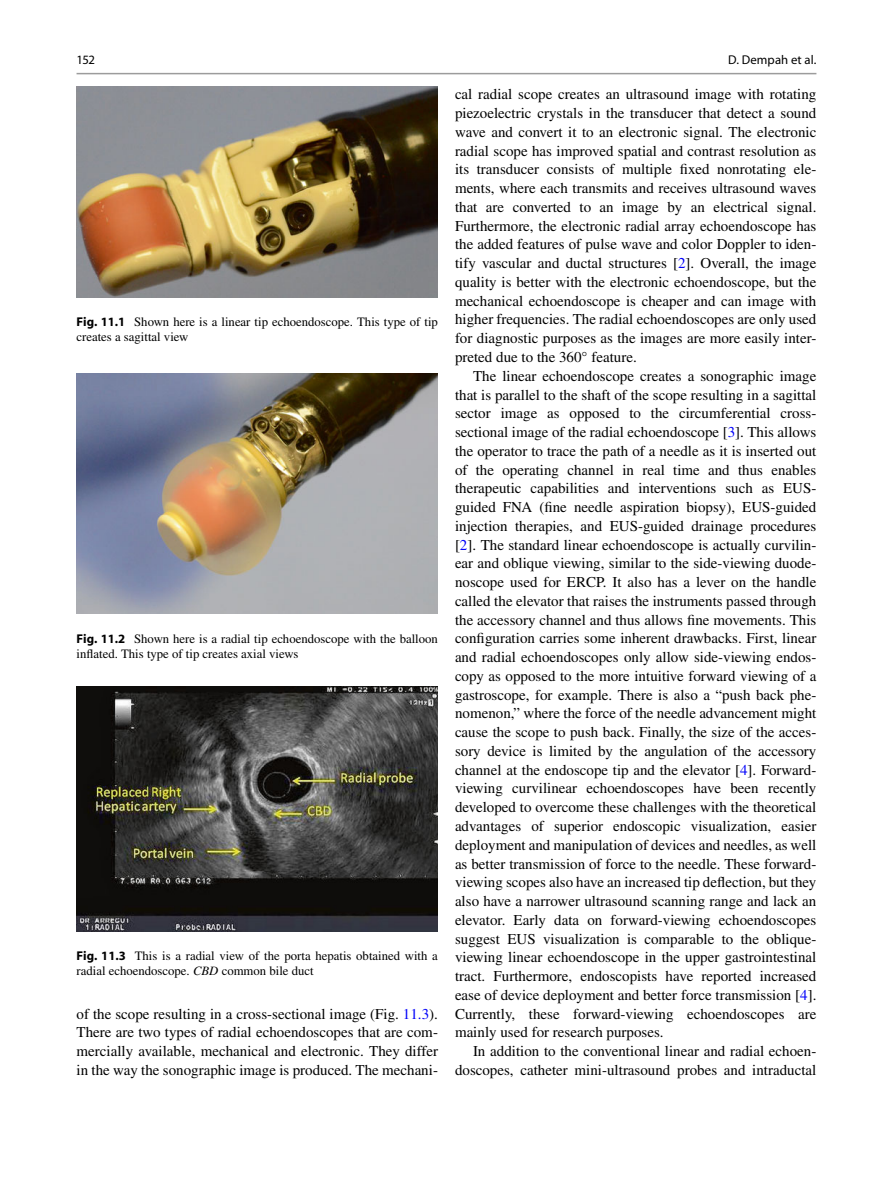
<style>
.page{position:relative;width:893px;height:1187px;background:#fff}
.page>*{position:absolute;margin:0;border:0;box-sizing:border-box;transform-origin:0 0}
.t1{font:15px/18.8px "Times";color:#000;text-align:justify}
.t2{font:12.75px/15px "Times";color:#000}
.t3{font:12.75px "Myriad";letter-spacing:.005em;color:#000}
.s1{font-family:"Myriad";font-weight:700}
.s2{font-style:italic}
.s3{color:#0000fa}
</style>
<div class="page">
<img style="left:77px;top:87px;width:361px;height:210px">
<img style="left:77px;top:374px;width:361px;height:240px">
<img style="left:77px;top:686px;width:361px;height:245px">
<hr style="left:77px;top:73px;width:739px;height:1px;background:#9c9c9c">
<p class="t3" style="left:77px;top:55px;width:20px">152</p>
<p class="t2" style="left:77px;top:316px;width:363px"><span class="s1">Fig. 11.1</span> Shown here is a linear tip echoendoscope. This type of tip creates a sagittal view</p>
<p class="t2" style="left:77px;top:632px;width:363px"><span class="s1">Fig. 11.2</span> Shown here is a radial tip echoendoscope with the balloon inflated. This type of tip creates axial views</p>
<p class="t2" style="left:77px;top:949px;width:363px"><span class="s1">Fig. 11.3</span> This is a radial view of the porta hepatis obtained with a radial echoendoscope. <span class="s2">CBD</span> common bile duct</p>
<p class="t1" style="left:77px;top:1005px;width:363px">of the scope resulting in a cross-sectional image (Fig. <span class="s3">11.3</span> ).<br>There are two types of radial echoendoscopes that are com&shy;mercially available, mechanical and electronic. They differ in the way the sonographic image is produced. The mechani-</p>
<p class="t3" style="left:728px;top:55px;width:90px">D. Dempah et al.</p>
<p class="t1" style="left:455px;top:86px;width:363px">cal radial scope creates an ultrasound image with rotating piezoelectric crystals in the transducer that detect a sound wave and convert it to an electronic signal. The electronic radial scope has improved spatial and contrast resolution as its transducer consists of multiple fixed nonrotating ele&shy;ments, where each transmits and receives ultrasound waves that are converted to an image by an electrical signal.<br>Furthermore, the electronic radial array echoendoscope has the added features of pulse wave and color Doppler to iden&shy;tify vascular and ductal structures [ <span class="s3">2</span> ]. Overall, the image quality is better with the electronic echoendoscope, but the mechanical echoendoscope is cheaper and can image with higher frequencies. The radial echoendoscopes are only used for diagnostic purposes as the images are more easily inter&shy;preted due to the 360° feature.</p>
<p class="t1" style="left:455px;top:368px;width:363px;text-indent:18px">The linear echoendoscope creates a sonographic image that is parallel to the shaft of the scope resulting in a sagittal sector image as opposed to the circumferential cross&shy;sectional image of the radial echoendoscope [ <span class="s3">3</span> ]. This allows the operator to trace the path of a needle as it is inserted out of the operating channel in real time and thus enables therapeutic capabilities and interventions such as EUS&shy;guided FNA (fine needle aspiration biopsy), EUS-guided injection therapies, and EUS-guided drainage procedures [ <span class="s3">2</span> ]. The standard linear echoendoscope is actually curvilin&shy;ear and oblique viewing, similar to the side-viewing duode&shy;noscope used for ERCP. It also has a lever on the handle called the elevator that raises the instruments passed through the accessory channel and thus allows fine movements. This configuration carries some inherent drawbacks. First, linear and radial echoendoscopes only allow side-viewing endos&shy;copy as opposed to the more intuitive forward viewing of a gastroscope, for example. There is also a “push back phe&shy;nomenon,” where the force of the needle advancement might cause the scope to push back. Finally, the size of the acces&shy;sory device is limited by the angulation of the accessory channel at the endoscope tip and the elevator [ <span class="s3">4</span> ]. Forward&shy;viewing curvilinear echoendoscopes have been recently developed to overcome these challenges with the theoretical advantages of superior endoscopic visualization, easier deployment and manipulation of devices and needles, as well as better transmission of force to the needle. These forward&shy;viewing scopes also have an increased tip deflection, but they also have a narrower ultrasound scanning range and lack an elevator. Early data on forward-viewing echoendoscopes suggest EUS visualization is comparable to the oblique&shy;viewing linear echoendoscope in the upper gastrointestinal tract. Furthermore, endoscopists have reported increased ease of device deployment and better force transmission [ <span class="s3">4</span> ].<br>Currently, these forward-viewing echoendoscopes are mainly used for research purposes.</p>
<p class="t1" style="left:455px;top:1043px;width:363px;text-align:right">In addition to the conventional linear and radial echoen&shy;doscopes, catheter mini-ultrasound probes and intraductal</p>
</div>
